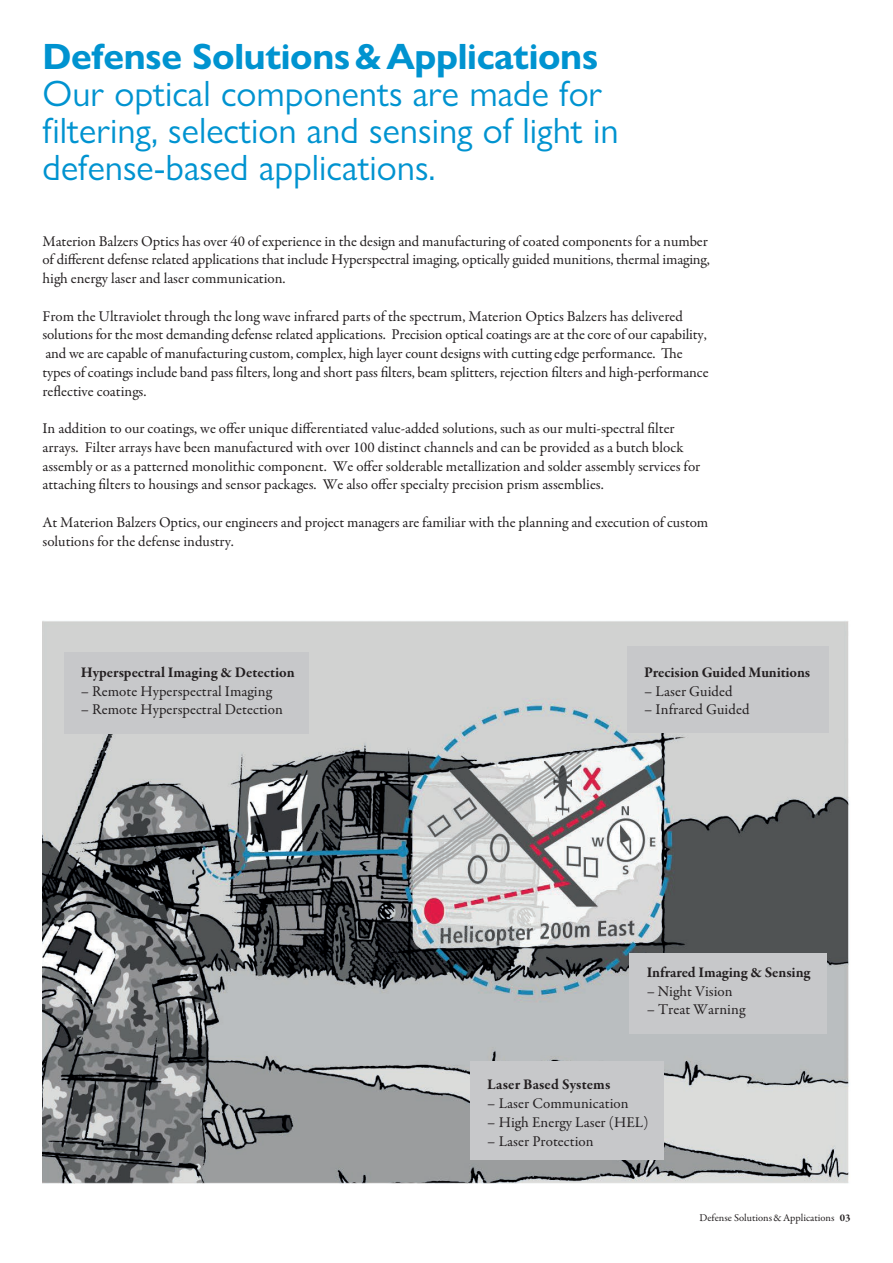
<style>
.page{position:relative;width:893px;height:1263px;background:#fff}
.page>*{position:absolute;margin:0;border:0;box-sizing:border-box;transform-origin:0 0}
.t1{font:36.75px/36.8px "Gill Sans Nova";color:#0093d0}
.t2{font:700 36.75px "Gill Sans Nova";letter-spacing:-.01em;color:#0093d0}
.t3{font:15px/18.8px "Garamond Premr Pro";color:#231f20}
.t4{font:700 15px "Garamond Premr Pro";color:#231f20}
.t5{font:10.5px "Garamond Premr Pro";color:#231f20}
.s1{font-weight:700}
</style>
<div class="page">
<img style="left:43px;top:621px;width:806px;height:562px">
<div style="left:630px;top:953px;width:197px;height:80px;background:#c7c8ca"></div>
<div style="left:64px;top:652px;width:244px;height:81px;background:#c7c8ca"></div>
<div style="left:470px;top:1061px;width:194px;height:99px;background:#c7c8ca"></div>
<div style="left:627px;top:647px;width:202px;height:86px;background:#c7c8ca"></div>
<h1 class="t2" style="left:43px;top:34px;width:557px">Defense Solutions&amp;Applications</h1>
<h1 class="t1" style="left:43px;top:75px;width:578px">Our optical components are made for filtering, selection and sensing of light in defense-based applications.</h1>
<p class="t3" style="left:43px;top:232px;width:669px">Materion Balzers Optics has over 40 of experience in the design and manufacturing of coated components for a number of different defense related applications that include Hyperspectral imaging, optically guided munitions, thermal imaging, high energy laser and laser communication.</p>
<p class="t3" style="left:43px;top:307px;width:668px">From the Ultraviolet through the long wave infrared parts of the spectrum, Materion Optics Balzers has delivered solutions for the most demanding defense related applications. Precision optical coatings are at the core of our capability, and we are capable of manufacturing custom, complex, high layer count designs with cutting edge performance. The types of coatings include band pass filters, long and short pass filters, beam splitters, rejection filters and high-performance reflective coatings.</p>
<p class="t3" style="left:43px;top:419px;width:659px">In addition to our coatings, we offer unique differentiated value-added solutions, such as our multi-spectral filter arrays. Filter arrays have been manufactured with over 100 distinct channels and can be provided as a butch block assembly or as a patterned monolithic component. We offer solderable metallization and solder assembly services for attaching filters to housings and sensor packages. We also offer specialty precision prism assemblies.</p>
<p class="t3" style="left:43px;top:513px;width:667px">At Materion Balzers Optics, our engineers and project managers are familiar with the planning and execution of custom solutions for the defense industry.</p>
<p class="t4" style="left:81px;top:663px;width:215px">Hyperspectral Imaging &amp; Detection</p>
<p class="t3" style="left:81px;top:682px;width:193px">– Remote Hyperspectral Imaging</p>
<p class="t3" style="left:81px;top:701px;width:204px">– Remote Hyperspectral Detection</p>
<p class="t4" style="left:644px;top:663px;width:167px">Precision Guided Munitions</p>
<p class="t3" style="left:644px;top:682px;width:90px">– Laser Guided</p>
<p class="t3" style="left:644px;top:701px;width:107px">– Infrared Guided</p>
<p class="t4" style="left:647px;top:963px;width:165px">Infrared Imaging &amp; Sensing</p>
<p class="t3" style="left:647px;top:982px;width:88px">– Night Vision</p>
<p class="t3" style="left:647px;top:1001px;width:100px">– Treat Warning</p>
<p class="t4" style="left:487px;top:1075px;width:125px">Laser Based Systems</p>
<p class="t3" style="left:487px;top:1094px;width:143px">– Laser Communication</p>
<p class="t3" style="left:487px;top:1113px;width:163px">– High Energy Laser (HEL)</p>
<p class="t3" style="left:487px;top:1132px;width:108px">– Laser Protection</p>
<p class="t5" style="left:699px;top:1211px;width:153px">Defense Solutions&amp;Applications <span class="s1">03</span></p>
</div>
